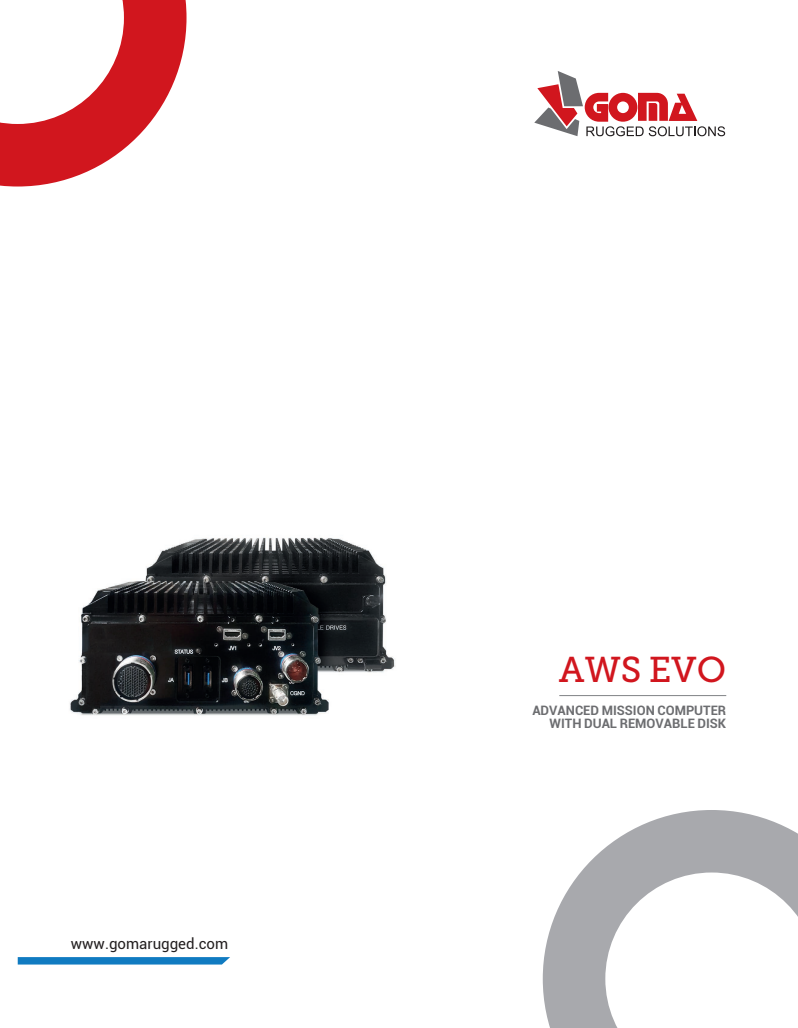
<style>
.page{position:relative;width:798px;height:1028px;background:#fff}
.page>*{position:absolute;margin:0;border:0;box-sizing:border-box;transform-origin:0 0}
.t1{font:35.75px "Museo Slab 500";color:#d1161e}
.t2{font:15px "Roboto";color:#231f20}
.t3{font:700 13px/12.5px "Roboto";color:#6c6d70;text-align:right}
</style>
<div class="page">
<img style="left:70px;top:537px;width:326px;height:179px">
<hr style="left:559px;top:695px;width:167px;height:1px;background:#808285">
<svg style="left:0;top:0;width:186px;height:186px"></svg>
<svg style="left:542px;top:810px;width:255px;height:218px"></svg>
<svg style="left:18px;top:957px;width:212px;height:7px"></svg>
<svg style="left:534px;top:71px;width:190px;height:65px"></svg>
<p class="t2" style="left:71px;top:933px;width:159px">www.gomarugged.com</p>
<h1 class="t1" style="left:558px;top:649px;width:169px">AWS EVO</h1>
<p class="t3" style="left:532px;top:704px;width:195px">ADVANCED MISSION COMPUTER<br>WITH DUAL REMOVABLE DISK</p>
</div>
